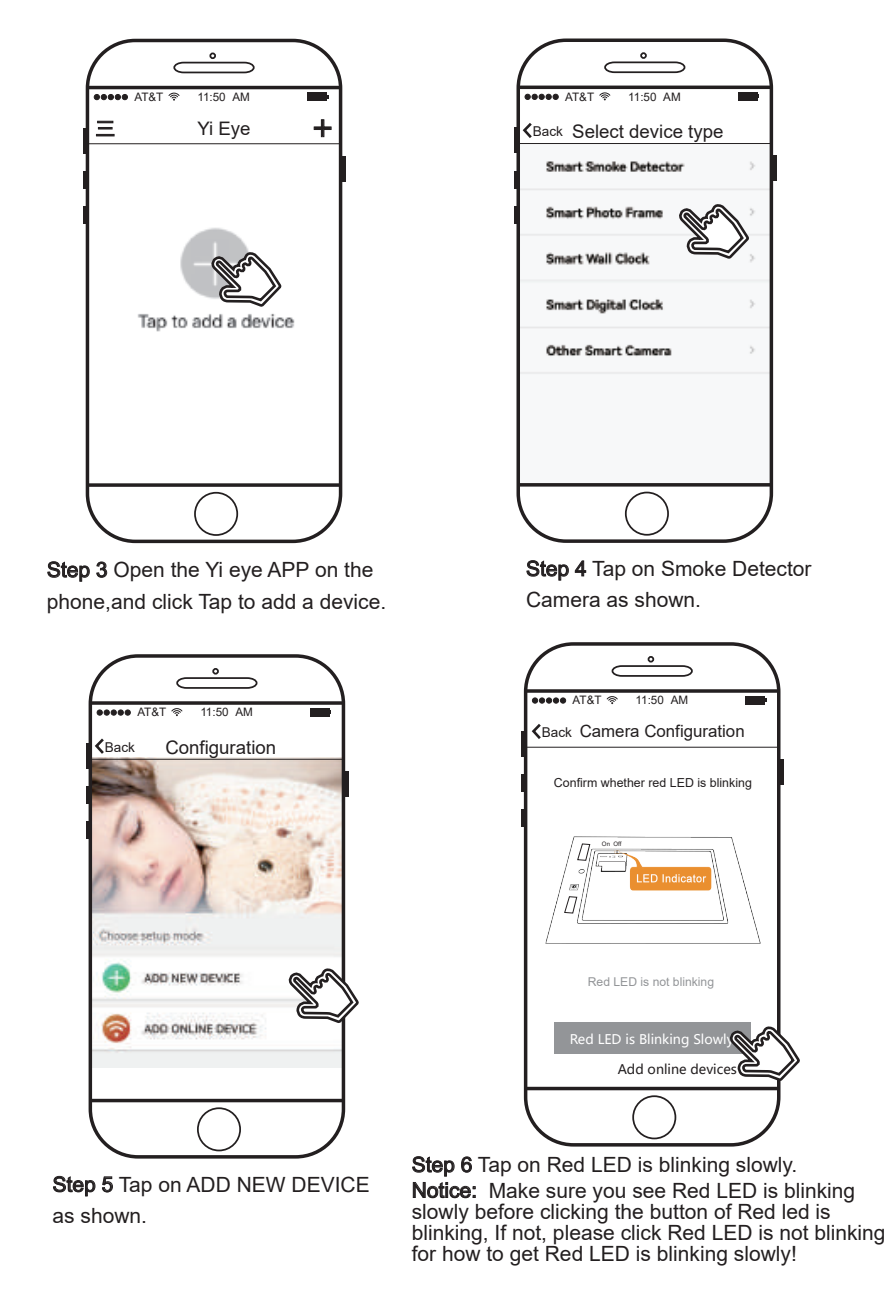
<style>
.page{position:relative;width:893px;height:1290px;background:#fff}
.page>*{position:absolute;margin:0;border:0;box-sizing:border-box;transform-origin:0 0}
.t1{font:33.95px "Microsoft Ya Hei";color:#231f20}
.t2{font:21px/21px "Arial";color:#231f20}
.t3{font:18.55px "Arial";color:#231f20}
.t4{font:18.55px "Microsoft Ya Hei";color:#231f20}
.t5{font:16.8px "Arial";color:#231f20}
.t6{font:13.65px "Arial";color:#231f20}
.t7{font:13.3px "Microsoft Ya Hei";color:#fff}
.t8{font:13.3px "Microsoft Ya Hei";color:#231f20}
.t9{font:12.25px "Arial";color:#231f20}
.t10{font:12.25px "Arial";color:#939598}
.t11{font:11.55px "Arial";letter-spacing:-.035em;color:#231f20}
.t12{font:5.95px "Arial";color:#231f20}
</style>
<div class="page">
<svg style="left:531px;top:724px;width:10px;height:15px"></svg>
<svg style="left:532px;top:697px;width:34px;height:6px"></svg>
<svg style="left:607px;top:696px;width:11px;height:8px"></svg>
<div style="left:745px;top:696px;width:20px;height:8px;background:#231f20"></div>
<hr style="left:526px;top:746px;width:253px;height:2px;background:#231f20">
<svg style="left:529px;top:689px;width:246px;height:4px"></svg>
<hr style="left:526px;top:1087px;width:253px;height:3px;background:#231f20">
<div style="left:632px;top:1095px;width:44px;height:44px;border:2px solid #231f20;border-radius:50%"></div>
<div style="left:524px;top:642px;width:256px;height:504px;border:4px solid #231f20;border-radius:48px"></div>
<svg style="left:611px;top:656px;width:82px;height:21px"></svg>
<div style="left:521px;top:731px;width:6px;height:26px;background:#231f20"></div>
<div style="left:778px;top:759px;width:6px;height:26px;background:#231f20"></div>
<div style="left:521px;top:775px;width:6px;height:17px;background:#231f20"></div>
<div style="left:521px;top:810px;width:6px;height:17px;background:#231f20"></div>
<div style="left:554px;top:1022px;width:196px;height:32px;background:#939598"></div>
<svg style="left:730px;top:1023px;width:70px;height:60px"></svg>
<img style="left:545px;top:836px;width:219px;height:193px">
<svg style="left:574px;top:839px;width:17px;height:28px"></svg>
<svg style="left:558px;top:895px;width:22px;height:41px"></svg>
<img style="left:521px;top:144px;width:247px;height:230px">
<img style="left:94px;top:757px;width:246px;height:310px">
<svg style="left:47px;top:561px;width:43px;height:21px"></svg>
<svg style="left:96px;top:561px;width:12px;height:17px"></svg>
<svg style="left:526px;top:560px;width:61px;height:21px"></svg>
<svg style="left:522px;top:123px;width:10px;height:15px"></svg>
<svg style="left:94px;top:94px;width:34px;height:6px"></svg>
<svg style="left:169px;top:93px;width:11px;height:8px"></svg>
<div style="left:307px;top:93px;width:20px;height:8px;background:#231f20"></div>
<hr style="left:87px;top:143px;width:254px;height:1px;background:#231f20">
<svg style="left:96px;top:121px;width:19px;height:15px"></svg>
<svg style="left:313px;top:119px;width:19px;height:19px"></svg>
<hr style="left:87px;top:86px;width:254px;height:3px;background:#231f20">
<svg style="left:91px;top:483px;width:246px;height:4px"></svg>
<svg style="left:173px;top:61px;width:82px;height:13px"></svg>
<div style="left:194px;top:492px;width:44px;height:44px;border:2px solid #231f20;border-radius:50%"></div>
<div style="left:86px;top:39px;width:256px;height:504px;border:4px solid #231f20;border-radius:48px"></div>
<div style="left:209px;top:53px;width:7px;height:6px;border:2px solid #231f20;border-radius:50%"></div>
<div style="left:83px;top:128px;width:6px;height:25px;background:#231f20"></div>
<div style="left:340px;top:156px;width:6px;height:25px;background:#231f20"></div>
<div style="left:83px;top:171px;width:6px;height:17px;background:#231f20"></div>
<div style="left:83px;top:206px;width:6px;height:17px;background:#231f20"></div>
<img style="left:137px;top:227px;width:158px;height:105px">
<svg style="left:210px;top:249px;width:72px;height:60px"></svg>
<svg style="left:525px;top:94px;width:34px;height:6px"></svg>
<svg style="left:599px;top:92px;width:11px;height:8px"></svg>
<div style="left:738px;top:92px;width:19px;height:9px;background:#231f20"></div>
<hr style="left:518px;top:143px;width:253px;height:1px;background:#231f20">
<hr style="left:518px;top:86px;width:253px;height:3px;background:#231f20">
<hr style="left:518px;top:483px;width:253px;height:3px;background:#231f20">
<svg style="left:604px;top:61px;width:82px;height:13px"></svg>
<div style="left:625px;top:492px;width:44px;height:44px;border:2px solid #231f20;border-radius:50%"></div>
<div style="left:516px;top:38px;width:257px;height:505px;border:4px solid #231f20;border-radius:48px"></div>
<div style="left:640px;top:52px;width:7px;height:7px;border:2px solid #231f20;border-radius:50%"></div>
<div style="left:514px;top:128px;width:5px;height:25px;background:#231f20"></div>
<div style="left:771px;top:156px;width:5px;height:25px;background:#231f20"></div>
<div style="left:514px;top:171px;width:5px;height:17px;background:#231f20"></div>
<div style="left:514px;top:206px;width:5px;height:17px;background:#231f20"></div>
<svg style="left:412px;top:1156px;width:64px;height:43px"></svg>
<svg style="left:678px;top:201px;width:72px;height:60px"></svg>
<svg style="left:53px;top:1175px;width:43px;height:21px"></svg>
<svg style="left:102px;top:1176px;width:11px;height:17px"></svg>
<svg style="left:94px;top:738px;width:10px;height:16px"></svg>
<svg style="left:97px;top:709px;width:34px;height:6px"></svg>
<svg style="left:171px;top:708px;width:11px;height:8px"></svg>
<div style="left:310px;top:708px;width:20px;height:8px;background:#231f20"></div>
<hr style="left:90px;top:759px;width:253px;height:1px;background:#231f20">
<svg style="left:94px;top:701px;width:246px;height:4px"></svg>
<hr style="left:90px;top:1099px;width:253px;height:3px;background:#231f20">
<svg style="left:176px;top:677px;width:82px;height:12px"></svg>
<div style="left:197px;top:1107px;width:44px;height:44px;border:2px solid #231f20;border-radius:50%"></div>
<div style="left:89px;top:654px;width:256px;height:504px;border:4px solid #231f20;border-radius:48px"></div>
<div style="left:212px;top:668px;width:7px;height:6px;border:2px solid #231f20;border-radius:50%"></div>
<div style="left:86px;top:743px;width:6px;height:26px;background:#231f20"></div>
<div style="left:343px;top:771px;width:5px;height:26px;background:#231f20"></div>
<div style="left:86px;top:787px;width:6px;height:17px;background:#231f20"></div>
<div style="left:86px;top:822px;width:6px;height:17px;background:#231f20"></div>
<svg style="left:288px;top:965px;width:71px;height:60px"></svg>
<p class="t11" style="left:134px;top:89px;width:30px">AT&amp;T</p>
<p class="t11" style="left:197px;top:89px;width:54px">11:50 AM</p>
<p class="t4" style="left:96px;top:116px;width:20px">三</p>
<p class="t3" style="left:197px;top:116px;width:55px">Yi Eye</p>
<h1 class="t1" style="left:310px;top:104px;width:27px">+</h1>
<p class="t11" style="left:565px;top:89px;width:30px">AT&amp;T</p>
<p class="t11" style="left:628px;top:89px;width:54px">11:50 AM</p>
<p class="t3" style="left:572px;top:119px;width:153px">Select device type</p>
<p class="t6" style="left:533px;top:122px;width:32px">Back</p>
<p class="t2" style="left:47px;top:554px;width:341px;line-height:31.5px">Step 3 Open the Yi eye APP on the phone,and click Tap to add a device.</p>
<p class="t2" style="left:526px;top:553px;width:287px;line-height:31.5px">Step 4 Tap on Smoke Detector<br>Camera as shown.</p>
<p class="t11" style="left:137px;top:704px;width:30px">AT&amp;T</p>
<p class="t11" style="left:200px;top:704px;width:54px">11:50 AM</p>
<p class="t3" style="left:165px;top:734px;width:112px">Configuration</p>
<p class="t6" style="left:105px;top:737px;width:32px">Back</p>
<p class="t11" style="left:573px;top:692px;width:30px">AT&amp;T</p>
<p class="t11" style="left:636px;top:692px;width:54px">11:50 AM</p>
<p class="t5" style="left:580px;top:719px;width:167px">Camera Configuration</p>
<p class="t6" style="left:542px;top:723px;width:32px">Back</p>
<p class="t9" style="left:554px;top:774px;width:199px">Confirm whether red LED is blinking</p>
<p class="t12" style="left:602px;top:840px;width:21px">On Off</p>
<p class="t2" style="left:53px;top:1168px;width:319px;line-height:31.5px">Step 5 Tap on ADD NEW DEVICE as shown.</p>
<p class="t10" style="left:588px;top:973px;width:128px">Red LED is not blinking</p>
<p class="t7" style="left:570px;top:1030px;width:165px">Red LED is Blinking Slowly</p>
<p class="t8" style="left:618px;top:1060px;width:121px">Add online devices</p>
<p class="t2" style="left:412px;top:1154px;width:387px">Step 6 Tap on Red LED is blinking slowly.</p>
<p class="t2" style="left:412px;top:1179px;width:475px">Notice: Make sure you see Red LED is blinking slowly before clicking the button of Red led is blinking, If not, please click Red LED is not blinking for how to get Red LED is blinking slowly!</p>
</div>
